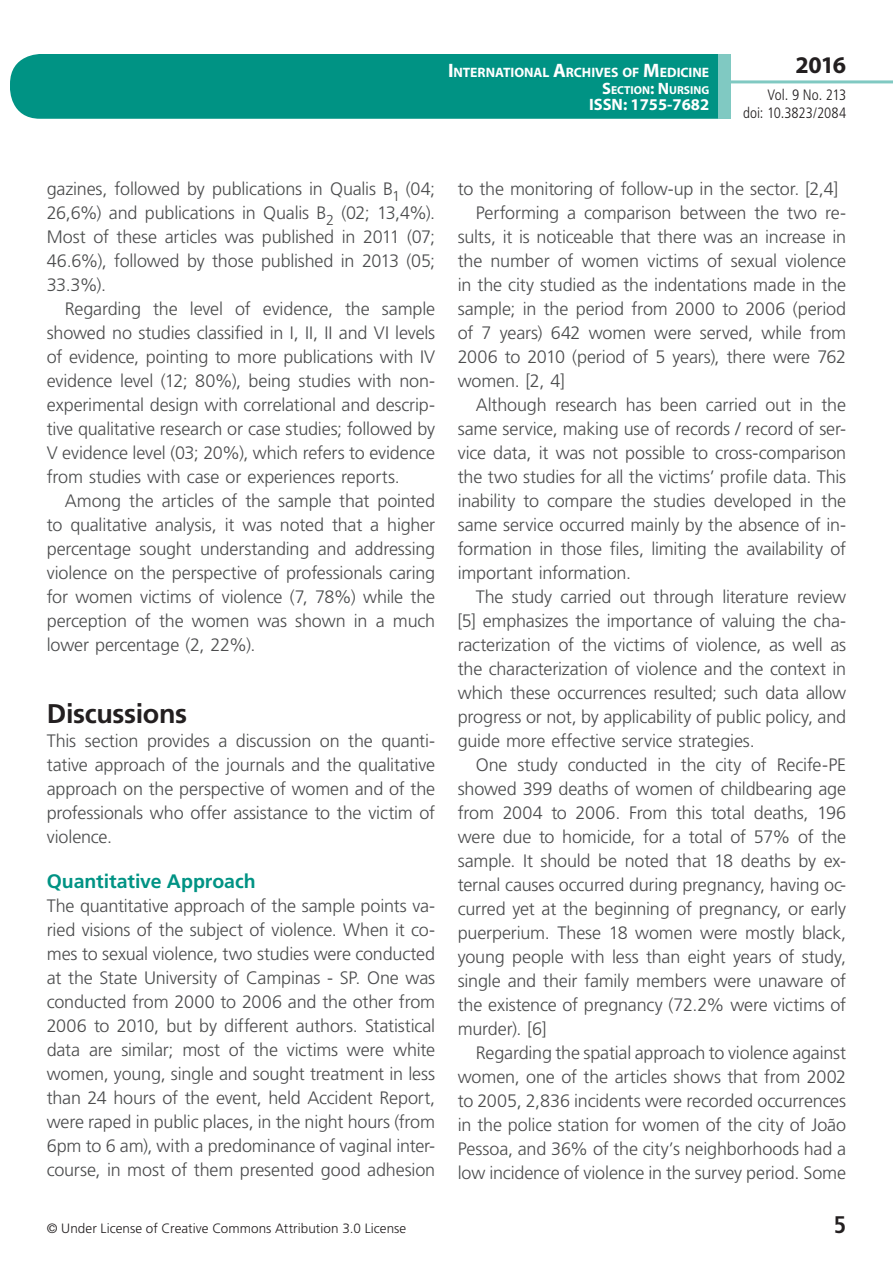
<style>
.page{position:relative;width:893px;height:1263px;background:#fff}
.page>*{position:absolute;margin:0;border:0;box-sizing:border-box;transform-origin:0 0}
.t1{font:700 27px "Frutiger LT Std";letter-spacing:-.015em;color:#231f20}
.t2{font:700 24px "Myriad Pro";color:#231f20}
.t3{font:700 condensed 24px "Frutiger LT Std";color:#231f20}
.t4{font:700 19.5px "Frutiger LT Std";color:#009384}
.t5{font:300 18px/24px "Frutiger LT Std";letter-spacing:-.01em;color:#4b4c4d;text-align:justify}
.t6{font:700 16.5px "Myriad Pro";color:#fff}
.t7{font:300 condensed 15px/18px "Frutiger LT Std";color:#231f20;text-align:right}
.t8{font:700 13.65px "Myriad Pro";letter-spacing:-.005em;color:#fff}
.t9{font:300 13.5px "Frutiger LT Std";letter-spacing:.005em;color:#231f20}
.t10{font:700 11.55px "Myriad Pro";color:#fff}
.s1{font-size:19.5px}
.s2{font-size:16.5px}
</style>
<div class="page">
<div style="left:10px;top:54px;width:775px;height:65px;background:#009384;border-radius:30px"></div>
<div style="left:732px;top:0;width:161px;height:157px;background:#fff"></div>
<hr style="left:730px;top:80px;width:163px;height:3px;background:#80c9c2">
<div style="left:718px;top:54px;width:13px;height:65px;background:#80c9c2"></div>
<p class="t8" style="left:448px;top:64px;width:263px"><span class="s1">I</span>NTERNATIONAL <span class="s1">A</span>RCHIVES OF <span class="s1">M</span>EDICINE</p>
<p class="t10" style="left:602px;top:82px;width:109px"><span class="s2">S</span>ECTION<span class="s2">: N</span> URSING</p>
<p class="t6" style="left:589px;top:94px;width:122px">ISSN: 1755-7682</p>
<h2 class="t2" style="left:795px;top:49px;width:52px">2016</h2>
<p class="t7" style="left:743px;top:86px;width:105px">Vol. 9 No. 213<br>doi: 10.3823/2084</p>
<p class="t5" style="left:47px;top:177px;width:390px">gazines, followed by publications in Qualis B<sub>1</sub> (04; 26,6%) and publications in Qualis B<sub>2</sub> (02; 13,4%).<br>Most of these articles was published in 2011 (07; 46.6%), followed by those published in 2013 (05; 33.3%).</p>
<p class="t5" style="left:47px;top:297px;width:390px;text-indent:18px">Regarding the level of evidence, the sample showed no studies classified in I, II, II and VI levels of evidence, pointing to more publications with IV evidence level (12; 80%), being studies with non&shy;experimental design with correlational and descrip&shy;tive qualitative research or case studies; followed by V evidence level (03; 20%), which refers to evidence from studies with case or experiences reports.</p>
<p class="t5" style="left:47px;top:489px;width:390px;text-indent:18px">Among the articles of the sample that pointed to qualitative analysis, it was noted that a higher percentage sought understanding and addressing violence on the perspective of professionals caring for women victims of violence (7, 78%) while the perception of the women was shown in a much lower percentage (2, 22%).</p>
<h1 class="t1" style="left:47px;top:698px;width:142px">Discussions</h1>
<p class="t5" style="left:47px;top:729px;width:390px">This section provides a discussion on the quanti&shy;tative approach of the journals and the qualitative approach on the perspective of women and of the professionals who offer assistance to the victim of violence.</p>
<p class="t4" style="left:47px;top:870px;width:210px">Quantitative Approach</p>
<p class="t5" style="left:47px;top:894px;width:390px">The quantitative approach of the sample points va&shy;ried visions of the subject of violence. When it co&shy;mes to sexual violence, two studies were conducted at the State University of Campinas - SP. One was conducted from 2000 to 2006 and the other from 2006 to 2010, but by different authors. Statistical data are similar; most of the victims were white women, young, single and sought treatment in less than 24 hours of the event, held Accident Report, were raped in public places, in the night hours (from 6pm to 6 am), with a predominance of vaginal inter&shy;course, in most of them presented good adhesion</p>
<p class="t5" style="left:458px;top:177px;width:382px">to the monitoring of follow-up in the sector. [2,4]</p>
<p class="t5" style="left:476px;top:201px;width:372px">Performing a comparison between the two re-</p>
<p class="t5" style="left:458px;top:225px;width:390px">sults, it is noticeable that there was an increase in</p>
<p class="t5" style="left:458px;top:249px;width:390px">the number of women victims of sexual violence</p>
<p class="t5" style="left:458px;top:273px;width:390px">in the city studied as the indentations made in the</p>
<p class="t5" style="left:458px;top:297px;width:390px">sample; in the period from 2000 to 2006 (period</p>
<p class="t5" style="left:458px;top:321px;width:390px">of 7 years) 642 women were served, while from</p>
<p class="t5" style="left:458px;top:345px;width:390px">2006 to 2010 (period of 5 years), there were 762</p>
<p class="t5" style="left:458px;top:369px;width:109px">women. [2, 4]</p>
<p class="t5" style="left:476px;top:393px;width:372px">Although research has been carried out in the</p>
<p class="t5" style="left:458px;top:417px;width:390px">same service, making use of records / record of ser-</p>
<p class="t5" style="left:458px;top:441px;width:390px">vice data, it was not possible to cross-comparison</p>
<p class="t5" style="left:458px;top:465px;width:390px">the two studies for all the victims’ profile data. This</p>
<p class="t5" style="left:458px;top:489px;width:390px">inability to compare the studies developed in the</p>
<p class="t5" style="left:458px;top:513px;width:390px">same service occurred mainly by the absence of in-</p>
<p class="t5" style="left:458px;top:537px;width:390px">formation in those files, limiting the availability of</p>
<p class="t5" style="left:458px;top:561px;width:175px">important information.</p>
<p class="t5" style="left:476px;top:585px;width:372px">The study carried out through literature review</p>
<p class="t5" style="left:458px;top:609px;width:390px">[5] emphasizes the importance of valuing the cha-</p>
<p class="t5" style="left:458px;top:633px;width:390px">racterization of the victims of violence, as well as</p>
<p class="t5" style="left:458px;top:657px;width:390px">the characterization of violence and the context in</p>
<p class="t5" style="left:458px;top:681px;width:390px">which these occurrences resulted; such data allow</p>
<p class="t5" style="left:458px;top:705px;width:390px">progress or not, by applicability of public policy, and</p>
<p class="t5" style="left:458px;top:729px;width:299px">guide more effective service strategies.</p>
<p class="t5" style="left:476px;top:753px;width:372px">One study conducted in the city of Recife-PE</p>
<p class="t5" style="left:458px;top:777px;width:390px">showed 399 deaths of women of childbearing age</p>
<p class="t5" style="left:458px;top:801px;width:390px">from 2004 to 2006. From this total deaths, 196</p>
<p class="t5" style="left:458px;top:825px;width:390px">were due to homicide, for a total of 57% of the</p>
<p class="t5" style="left:458px;top:849px;width:390px">sample. It should be noted that 18 deaths by ex-</p>
<p class="t5" style="left:458px;top:873px;width:390px">ternal causes occurred during pregnancy, having oc-</p>
<p class="t5" style="left:458px;top:897px;width:390px">curred yet at the beginning of pregnancy, or early</p>
<p class="t5" style="left:458px;top:921px;width:390px">puerperium. These 18 women were mostly black,</p>
<p class="t5" style="left:458px;top:945px;width:390px">young people with less than eight years of study,</p>
<p class="t5" style="left:458px;top:969px;width:390px">single and their family members were unaware of</p>
<p class="t5" style="left:458px;top:993px;width:390px">the existence of pregnancy (72.2% were victims of</p>
<p class="t5" style="left:458px;top:1017px;width:90px">murder). [6]</p>
<p class="t5" style="left:476px;top:1041px;width:372px">Regarding the spatial approach to violence against</p>
<p class="t5" style="left:458px;top:1065px;width:390px">women, one of the articles shows that from 2002</p>
<p class="t5" style="left:458px;top:1089px;width:390px">to 2005, 2,836 incidents were recorded occurrences</p>
<p class="t5" style="left:458px;top:1113px;width:390px">in the police station for women of the city of João</p>
<p class="t5" style="left:458px;top:1137px;width:390px">Pessoa, and 36% of the city’s neighborhoods had a</p>
<p class="t5" style="left:458px;top:1161px;width:390px">low incidence of violence in the survey period. Some</p>
<p class="t9" style="left:47px;top:1220px;width:361px">© Under License of Creative Commons Attribution 3.0 License</p>
<h2 class="t3" style="left:834px;top:1210px;width:14px">5</h2>
</div>
